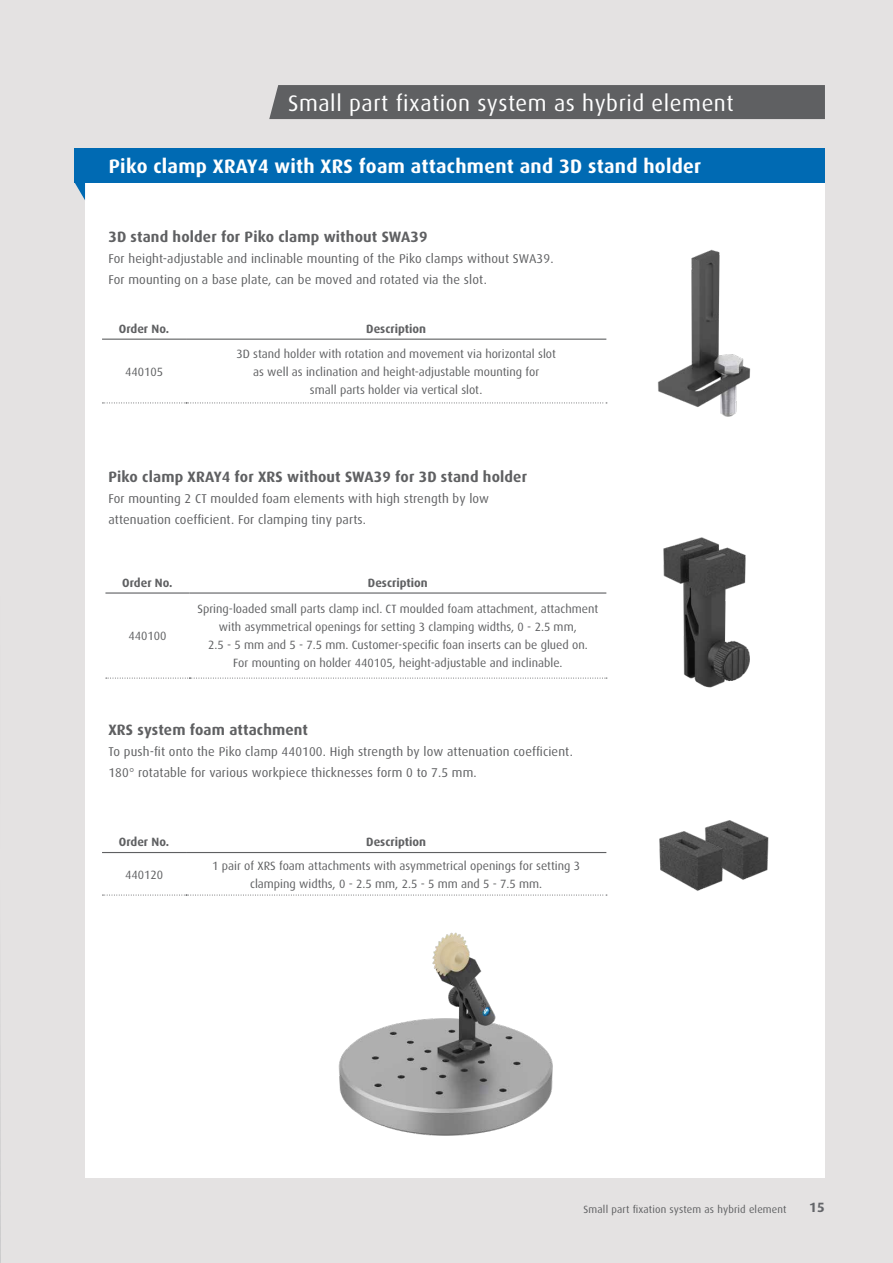
<style>
.page{position:relative;width:893px;height:1263px;background:#e4e2e2}
.page>*{position:absolute;margin:0;border:0;box-sizing:border-box;transform-origin:0 0}
.t1{font:22.5px "Dax Pro";letter-spacing:.025em;color:#fff}
.t2{font:700 19.5px "Dax Pro";letter-spacing:.015em;color:#fff}
.t3{font:700 15px "Dax Pro";letter-spacing:.01em;color:#5f6062}
.t4{font:700 13.5px "Dax Pro";color:#636569}
.t5{font:12.75px/21px "Dax Pro";letter-spacing:.01em;color:#5f6062}
.t6{font:12px/18px "Dax Pro";color:#5f6062;text-align:center}
.t7{font:700 12px "Dax Pro";color:#5f6062}
.t8{font:10.5px "Dax Pro";letter-spacing:.015em;color:#5f6062}
</style>
<div class="page">
<div style="left:85px;top:149px;width:740px;height:1029px;background:#fff"></div>
<img style="left:658px;top:249px;width:93px;height:168px">
<img style="left:663px;top:537px;width:87px;height:151px">
<img style="left:738px;top:824px;width:31px;height:56px">
<img style="left:659px;top:820px;width:79px;height:71px">
<img style="left:338px;top:932px;width:215px;height:204px">
<img style="left:0;top:1045px;width:1px;height:218px">
<hr style="left:102px;top:852px;width:84px;height:1px;background:#5f6062">
<hr style="left:186px;top:852px;width:420px;height:1px;background:#5f6062">
<svg style="left:102px;top:895px;width:505px;height:1px"></svg>
<hr style="left:105px;top:592px;width:84px;height:2px;background:#5f6062">
<hr style="left:189px;top:592px;width:417px;height:2px;background:#5f6062">
<svg style="left:106px;top:678px;width:501px;height:1px"></svg>
<hr style="left:102px;top:339px;width:84px;height:1px;background:#5f6062">
<hr style="left:186px;top:339px;width:420px;height:1px;background:#5f6062">
<svg style="left:102px;top:403px;width:505px;height:1px"></svg>
<div style="left:269px;top:85px;width:556px;height:34px;background:#5f6062"></div>
<div style="left:75px;top:149px;width:750px;height:34px;background:#006ab3"></div>
<svg style="left:75px;top:183px;width:10px;height:17px"></svg>
<h1 class="t1" style="left:288px;top:89px;width:447px">Small part fixation system as hybrid element</h1>
<h2 class="t2" style="left:109px;top:154px;width:594px">Piko clamp XRAY4 with XRS foam attachment and 3D stand holder</h2>
<p class="t3" style="left:108px;top:227px;width:321px">3D stand holder for Piko clamp without SWA39</p>
<p class="t5" style="left:108px;top:248px;width:447px">For height-adjustable and inclinable mounting of the Piko clamps without SWA39.<br>For mounting on a base plate, can be moved and rotated via the slot.</p>
<p class="t7" style="left:119px;top:321px;width:52px">Order No.</p>
<p class="t7" style="left:366px;top:321px;width:61px">Description</p>
<p class="t6" style="left:125px;top:362px;width:40px">440105</p>
<p class="t6" style="left:236px;top:344px;width:321px">3D stand holder with rotation and movement via horizontal slot as well as inclination and height-adjustable mounting for<br>small parts holder via vertical slot.</p>
<p class="t3" style="left:108px;top:467px;width:420px">Piko clamp XRAY4 for XRS without SWA39 for 3D stand holder</p>
<p class="t5" style="left:108px;top:488px;width:382px">For mounting 2 CT moulded foam elements with high strength by low attenuation coefficient. For clamping tiny parts.</p>
<p class="t7" style="left:122px;top:575px;width:52px">Order No.</p>
<p class="t7" style="left:368px;top:575px;width:61px">Description</p>
<p class="t6" style="left:128px;top:627px;width:40px">440100</p>
<p class="t6" style="left:197px;top:600px;width:402px">Spring-loaded small parts clamp incl. CT moulded foam attachment, attachment with asymmetrical openings for setting 3 clamping widths, 0 - 2.5 mm,<br>2.5 - 5 mm and 5 - 7.5 mm. Customer-specific foan inserts can be glued on.<br>For mounting on holder 440105, height-adjustable and inclinable.</p>
<p class="t3" style="left:108px;top:720px;width:201px">XRS system foam attachment</p>
<p class="t5" style="left:108px;top:741px;width:466px">To push-fit onto the Piko clamp 440100. High strength by low attenuation coefficient.<br>180° rotatable for various workpiece thicknesses form 0 to 7.5 mm.</p>
<p class="t7" style="left:119px;top:834px;width:52px">Order No.</p>
<p class="t7" style="left:366px;top:834px;width:61px">Description</p>
<p class="t6" style="left:125px;top:865px;width:40px">440120</p>
<p class="t6" style="left:212px;top:856px;width:369px">1 pair of XRS foam attachments with asymmetrical openings for setting 3 clamping widths, 0 - 2.5 mm, 2.5 - 5 mm and 5 - 7.5 mm.</p>
<p class="t8" style="left:584px;top:1202px;width:205px">Small part fixation system as hybrid element</p>
<p class="t4" style="left:809px;top:1199px;width:17px">15</p>
</div>
